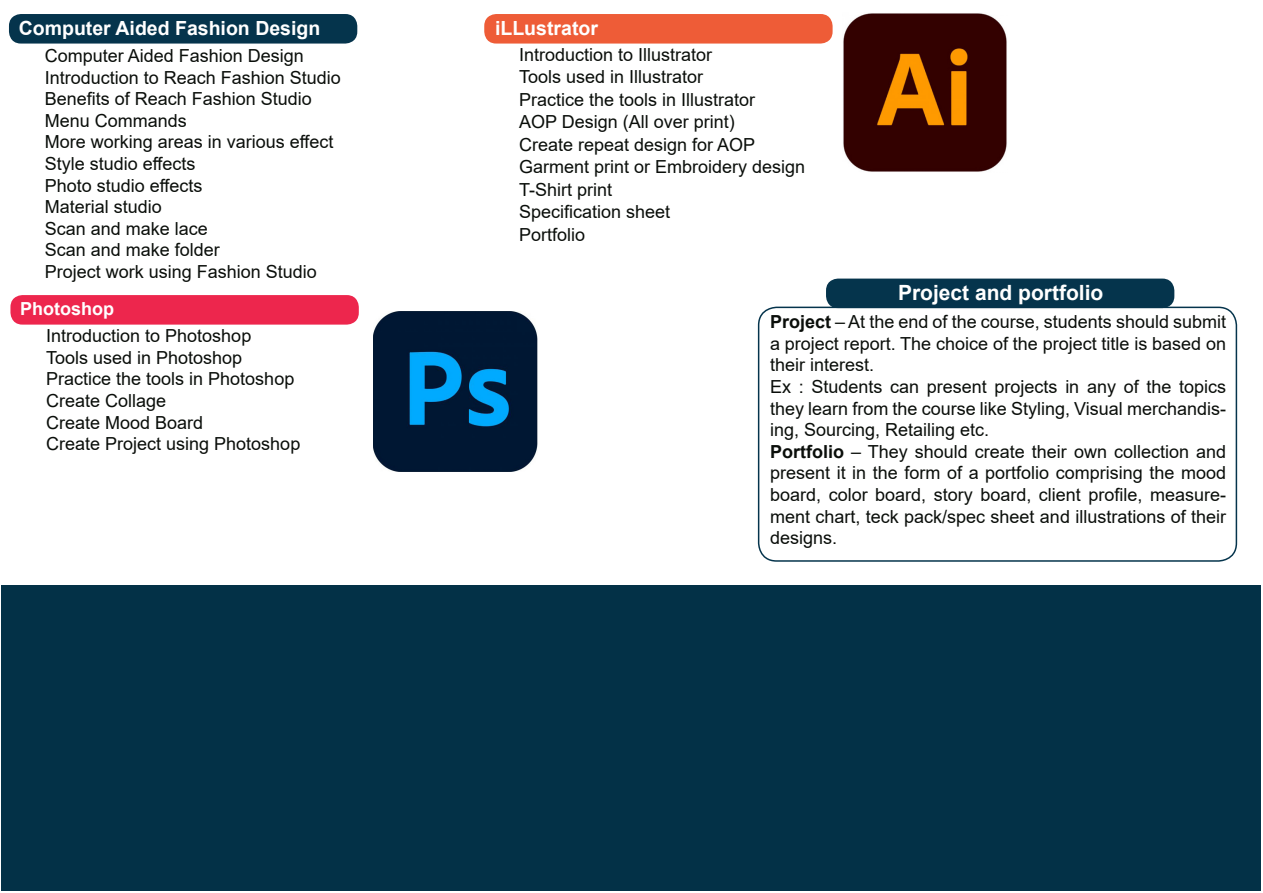
<style>
.page{position:relative;width:1263px;height:893px;background:#fff}
.page>*{position:absolute;margin:0;border:0;box-sizing:border-box;transform-origin:0 0}
.t1{font:700 21px "Arial";color:#fff}
.t2{font:700 19.5px "Arial";color:#fff}
.t3{font:18px/21.6px "Arial";color:#0a0e0a;text-align:justify}
.t4{font:700 18px "Arial";color:#fff}
.s1{font-weight:700}
</style>
<div class="page">
<div style="left:9px;top:14px;width:348px;height:30px;background:#05344c;border-radius:12px"></div>
<div style="left:826px;top:279px;width:348px;height:29px;background:#05344c;border-radius:12px"></div>
<div style="left:758px;top:307px;width:479px;height:255px;border:2px solid #05344c;border-radius:18px"></div>
<div style="left:484px;top:14px;width:348px;height:30px;background:#ee5c37;border-radius:12px"></div>
<div style="left:10px;top:295px;width:349px;height:30px;background:#ed264d;border-radius:12px"></div>
<div style="left:2px;top:585px;width:1259px;height:306px;background:#033147"></div>
<img style="left:843px;top:13px;width:164px;height:159px">
<img style="left:373px;top:311px;width:164px;height:161px">
<p class="t2" style="left:19px;top:15px;width:303px">Computer Aided Fashion Design</p>
<p class="t3" style="left:45px;top:45px;width:261px">Computer Aided Fashion Design</p>
<p class="t3" style="left:45px;top:66px;width:298px">Introduction to Reach Fashion Studio</p>
<p class="t3" style="left:45px;top:88px;width:269px">Benefits of Reach Fashion Studio</p>
<p class="t3" style="left:45px;top:110px;width:144px">Menu Commands</p>
<p class="t3" style="left:45px;top:131px;width:290px">More working areas in various effect</p>
<p class="t3" style="left:45px;top:153px;width:152px">Style studio effects</p>
<p class="t3" style="left:45px;top:174px;width:159px">Photo studio effects</p>
<p class="t3" style="left:45px;top:196px;width:119px">Material studio</p>
<p class="t3" style="left:45px;top:218px;width:165px">Scan and make lace</p>
<p class="t3" style="left:45px;top:239px;width:177px">Scan and make folder</p>
<p class="t3" style="left:45px;top:261px;width:274px">Project work using Fashion Studio</p>
<p class="t4" style="left:20px;top:296px;width:95px">Photoshop</p>
<p class="t3" style="left:46px;top:325px;width:207px">Introduction to Photoshop</p>
<p class="t3" style="left:46px;top:347px;width:198px">Tools used in Photoshop</p>
<p class="t3" style="left:46px;top:368px;width:250px">Practice the tools in Photoshop</p>
<p class="t3" style="left:46px;top:390px;width:122px">Create Collage</p>
<p class="t3" style="left:46px;top:411px;width:159px">Create Mood Board</p>
<p class="t3" style="left:46px;top:433px;width:256px">Create Project using Photoshop</p>
<p class="t2" style="left:495px;top:15px;width:104px">iLLustrator</p>
<p class="t3" style="left:519px;top:44px;width:195px">Introduction to Illustrator</p>
<p class="t3" style="left:519px;top:66px;width:186px">Tools used in Illustrator</p>
<p class="t3" style="left:519px;top:89px;width:238px">Practice the tools in Illustrator</p>
<p class="t3" style="left:519px;top:111px;width:217px">AOP Design (All over print)</p>
<p class="t3" style="left:519px;top:134px;width:238px">Create repeat design for AOP</p>
<p class="t3" style="left:519px;top:156px;width:288px">Garment print or Embroidery design</p>
<p class="t3" style="left:519px;top:179px;width:95px">T-Shirt print</p>
<p class="t3" style="left:519px;top:201px;width:153px">Specification sheet</p>
<p class="t3" style="left:519px;top:224px;width:68px">Portfolio</p>
<p class="t1" style="left:898px;top:278px;width:207px">Project and portfolio</p>
<p class="t3" style="left:770px;top:311px;width:457px"><span class="s1">Project</span> – At the end of the course, students should submit a project report. The choice of the project title is based on their interest.</p>
<p class="t3" style="left:770px;top:376px;width:457px">Ex : Students can present projects in any of the topics they learn from the course like Styling, Visual merchandis&shy;ing, Sourcing, Retailing etc.</p>
<p class="t3" style="left:770px;top:441px;width:457px"><span class="s1">Portfolio</span> – They should create their own collection and present it in the form of a portfolio comprising the mood board, color board, story board, client profile, measure&shy;ment chart, teck pack/spec sheet and illustrations of their designs.</p>
</div>
